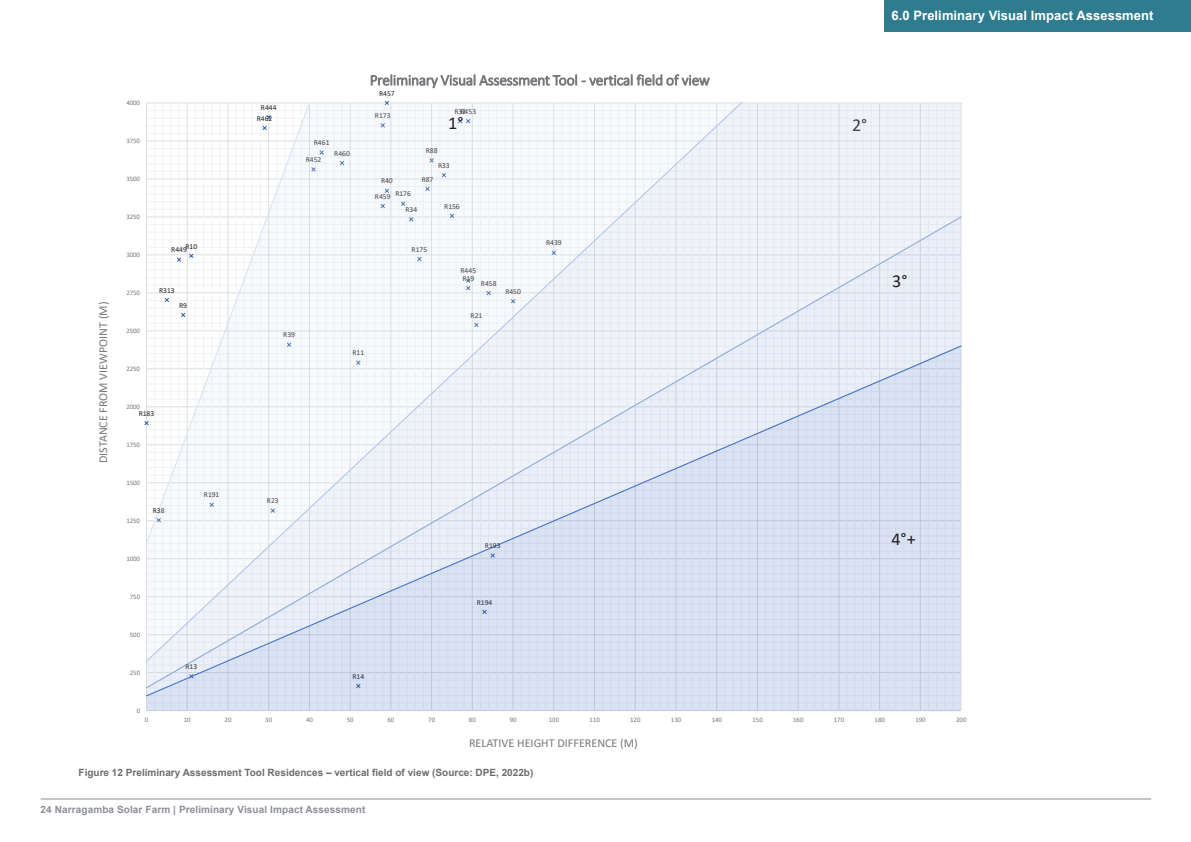
<style>
.page{position:relative;width:1191px;height:842px;background:#fff}
.page>*{position:absolute;margin:0;border:0;box-sizing:border-box;transform-origin:0 0}
.t1{font:18.2px "Calibri";color:#231f20}
.t2{font:300 15.2px "Calibri";letter-spacing:-.01em;color:#76787b}
.t3{font:700 13px "Arial";letter-spacing:.005em;color:#fff}
.t4{font:12.1px "Calibri";color:#76787b}
.Figure_Number{font:700 10px "Arial";color:#6c6d70}
.t5{font:700 10px "Arial";letter-spacing:.01em;color:#8c8f96}
.t6{font:7.6px "Calibri";color:#231f20}
.t7{font:7.5px "Calibri";color:#231f20}
.t8{font:6.8px "Calibri";letter-spacing:-.005em;color:#76787b}
</style>
<div class="page">
<svg style="left:147px;top:103px;width:814px;height:115px;fill:#f2f4fa"></svg>
<svg style="left:146px;top:218px;width:815px;height:478px;fill:#f0f4fa"></svg>
<svg style="left:147px;top:345px;width:814px;height:366px"></svg>
<hr style="left:41px;top:799px;width:1110px;height:1px;background:#8c8f96">
<div style="left:884px;top:0;width:307px;height:32px;background:#2f7c8e"></div>
<p class="t3" style="left:891px;top:7px;width:263px">6.0 Preliminary Visual Impact Assessment</p>
<p class="t4" style="left:95px;top:463px;width:163px;rotate:-90deg">DISTANCE FROM VIEWPOINT (M)</p>
<p class="t8" style="left:126px;top:98px;width:15px">4000</p>
<p class="t8" style="left:126px;top:136px;width:15px">3750</p>
<p class="t8" style="left:126px;top:174px;width:15px">3500</p>
<p class="t8" style="left:126px;top:212px;width:15px">3250</p>
<p class="t8" style="left:126px;top:250px;width:15px">3000</p>
<p class="t8" style="left:126px;top:288px;width:15px">2750</p>
<p class="t8" style="left:126px;top:326px;width:15px">2500</p>
<p class="t8" style="left:126px;top:364px;width:15px">2250</p>
<p class="t8" style="left:126px;top:402px;width:15px">2000</p>
<p class="t7" style="left:185px;top:241px;width:13px">R10</p>
<p class="t6" style="left:171px;top:244px;width:17px">R449</p>
<p class="t6" style="left:159px;top:285px;width:17px">R313</p>
<p class="t6" style="left:179px;top:300px;width:9px">R9</p>
<p class="t6" style="left:139px;top:408px;width:17px">R183</p>
<p class="t8" style="left:126px;top:440px;width:15px">1750</p>
<p class="t8" style="left:126px;top:478px;width:15px">1500</p>
<p class="t8" style="left:126px;top:516px;width:15px">1250</p>
<p class="t8" style="left:126px;top:554px;width:15px">1000</p>
<p class="t8" style="left:130px;top:592px;width:12px">750</p>
<p class="t8" style="left:130px;top:630px;width:12px">500</p>
<p class="t8" style="left:130px;top:668px;width:12px">250</p>
<p class="t8" style="left:137px;top:706px;width:5px">0</p>
<p class="t6" style="left:153px;top:505px;width:13px">R38</p>
<p class="t6" style="left:204px;top:490px;width:17px">R191</p>
<p class="t6" style="left:185px;top:661px;width:13px">R13</p>
<p class="t7" style="left:261px;top:102px;width:17px">R444</p>
<p class="t7" style="left:257px;top:113px;width:17px">R462</p>
<p class="t6" style="left:283px;top:330px;width:13px">R39</p>
<p class="t6" style="left:314px;top:137px;width:17px">R461</p>
<p class="t6" style="left:306px;top:154px;width:17px">R452</p>
<p class="t6" style="left:334px;top:148px;width:17px">R460</p>
<p class="t2" style="left:370px;top:71px;width:341px">Preliminary Visual Assessment Tool - vertical field of view</p>
<p class="t1" style="left:448px;top:110px;width:17px">1°</p>
<p class="t1" style="left:852px;top:112px;width:17px">2°</p>
<p class="t6" style="left:379px;top:88px;width:17px">R457</p>
<p class="t6" style="left:460px;top:106px;width:17px">R453</p>
<p class="t6" style="left:454px;top:106px;width:13px">R32</p>
<p class="t6" style="left:375px;top:110px;width:17px">R173</p>
<p class="t6" style="left:426px;top:145px;width:13px">R88</p>
<p class="t6" style="left:381px;top:176px;width:13px">R40</p>
<p class="t7" style="left:395px;top:189px;width:17px">R176</p>
<p class="t7" style="left:375px;top:191px;width:17px">R459</p>
<p class="t6" style="left:438px;top:160px;width:13px">R33</p>
<p class="t7" style="left:422px;top:174px;width:13px">R87</p>
<p class="t6" style="left:405px;top:204px;width:13px">R34</p>
<p class="t7" style="left:412px;top:244px;width:17px">R175</p>
<p class="t6" style="left:444px;top:201px;width:17px">R156</p>
<p class="t6" style="left:460px;top:265px;width:17px">R445</p>
<p class="t6" style="left:462px;top:273px;width:13px">R19</p>
<p class="t6" style="left:470px;top:310px;width:13px">R21</p>
<p class="t6" style="left:481px;top:278px;width:17px">R458</p>
<p class="t6" style="left:505px;top:286px;width:17px">R450</p>
<p class="t6" style="left:546px;top:238px;width:17px">R439</p>
<p class="t6" style="left:352px;top:347px;width:13px">R11</p>
<p class="t1" style="left:892px;top:269px;width:17px">3°</p>
<p class="t7" style="left:267px;top:496px;width:13px">R23</p>
<p class="t6" style="left:352px;top:671px;width:13px">R14</p>
<p class="t6" style="left:485px;top:540px;width:17px">R193</p>
<p class="t7" style="left:477px;top:597px;width:17px">R194</p>
<p class="t1" style="left:891px;top:527px;width:26px">4°+</p>
<p class="t8" style="left:145px;top:714px;width:5px">0</p>
<p class="t8" style="left:184px;top:714px;width:8px">10</p>
<p class="t8" style="left:225px;top:714px;width:8px">20</p>
<p class="t8" style="left:265px;top:714px;width:8px">30</p>
<p class="t8" style="left:306px;top:714px;width:8px">40</p>
<p class="t8" style="left:347px;top:714px;width:8px">50</p>
<p class="t8" style="left:387px;top:714px;width:8px">60</p>
<p class="t8" style="left:428px;top:714px;width:8px">70</p>
<p class="t8" style="left:469px;top:714px;width:8px">80</p>
<p class="t8" style="left:510px;top:714px;width:8px">90</p>
<p class="t8" style="left:549px;top:714px;width:12px">100</p>
<p class="t8" style="left:589px;top:714px;width:12px">110</p>
<p class="t8" style="left:630px;top:714px;width:12px">120</p>
<p class="t8" style="left:671px;top:714px;width:12px">130</p>
<p class="t8" style="left:711px;top:714px;width:12px">140</p>
<p class="t8" style="left:752px;top:714px;width:12px">150</p>
<p class="t8" style="left:793px;top:714px;width:12px">160</p>
<p class="t8" style="left:834px;top:714px;width:12px">170</p>
<p class="t8" style="left:874px;top:714px;width:12px">180</p>
<p class="t8" style="left:915px;top:714px;width:12px">190</p>
<p class="t8" style="left:956px;top:714px;width:12px">200</p>
<p class="t4" style="left:469px;top:735px;width:170px">RELATIVE HEIGHT DIFFERENCE (M)</p>
<p class="Figure_Number" style="left:79px;top:765px;width:456px">Figure 12 Preliminary Assessment Tool Residences – vertical field of view (Source: DPE, 2022b)</p>
<h3 class="t5" style="left:41px;top:803px;width:326px">24 Narragamba Solar Farm | Preliminary Visual Impact Assessment</h3>
</div>
